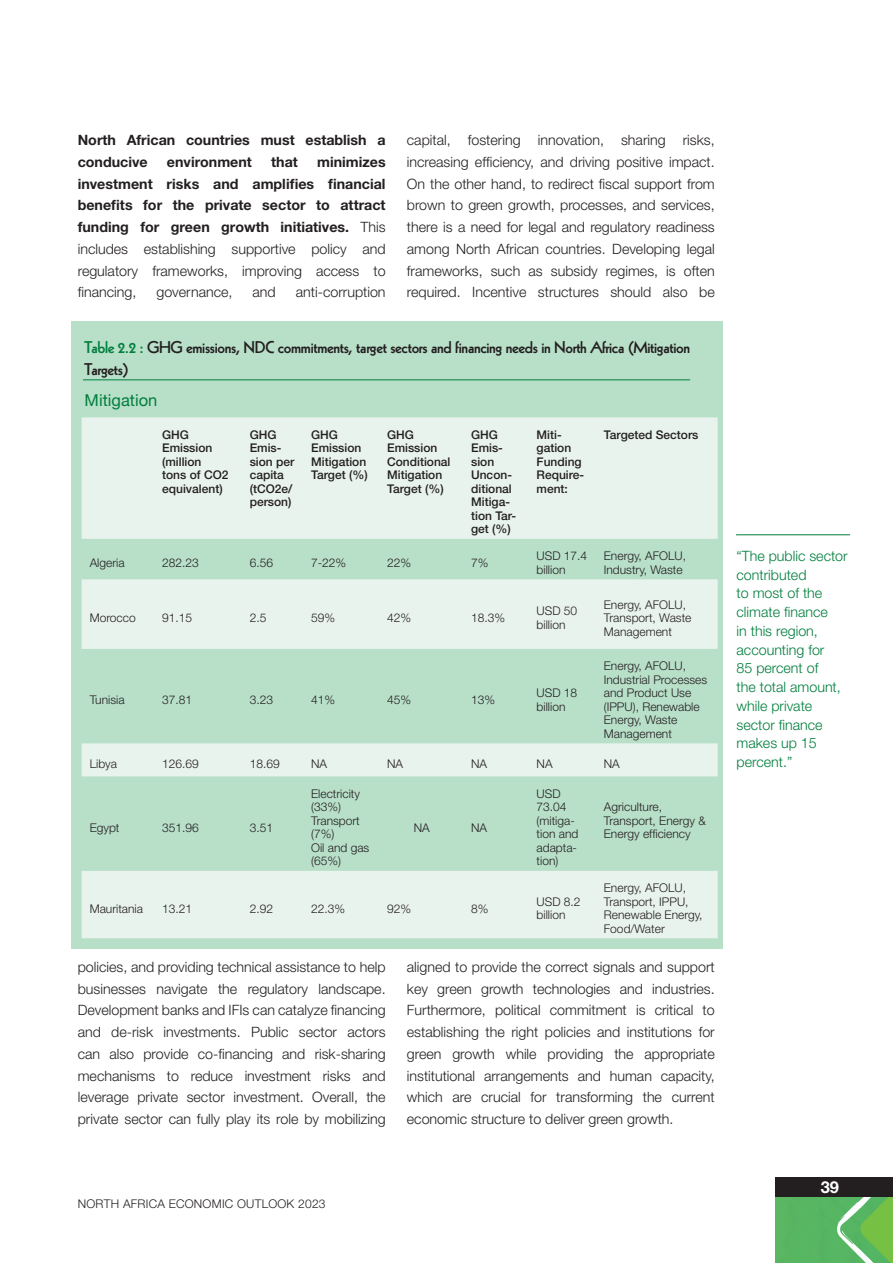
<style>
.page{position:relative;width:893px;height:1263px;background:#fff}
.page>*{position:absolute;margin:0;border:0;box-sizing:border-box;transform-origin:0 0}
.Table{font:800 16.5px/21.8px "Kabel LT Std";letter-spacing:-.02em;color:#231f20}
.tABLESSS{font:16.5px "Helvetica Neue LT Pro";color:#007e3d}
.t1{font:700 16.5px "Helvetica Neue LT Pro";color:#fff}
.t2{font:300 14.25px/21.8px "Helvetica Neue LT Pro";color:#231f20;text-align:justify}
.t3{font:700 14.25px/21.8px "Helvetica Neue LT Pro";color:#231f20}
.tABLESSS-2{font:300 14.25px/18.8px "Helvetica Neue LT Pro";color:#007e3d}
.tABLESSS-3{font:300 12px/13.5px "Helvetica Neue LT Pro";color:#231f20}
.tABLESSS-4{font:500 12px/13.5px "Helvetica Neue LT Pro";color:#231f20}
.tABLESSS-5{font:300 12px "Helvetica Neue LT Pro";letter-spacing:.02em;color:#231f20}
.s1{font-weight:300}
.s2{color:#007e3d}
</style>
<div class="page">
<div style="left:775px;top:1197px;width:58px;height:66px;background:#57b661"></div>
<svg style="left:833px;top:1197px;width:60px;height:66px;background:#72c069"></svg>
<div style="left:775px;top:1177px;width:118px;height:20px;background:#231f20"></div>
<div style="left:72px;top:321px;width:651px;height:627px;background:#b8dfc8"></div>
<hr style="left:83px;top:379px;width:607px;height:1px;background:#007e3d">
<svg style="left:82px;top:417px;width:636px;height:521px;fill:#e9f3ed"></svg>
<hr style="left:736px;top:534px;width:114px;height:1px;background:#007e3d">
<p class="t3" style="left:78px;top:129px;width:309px">North African countries must establish a conducive</p>
<p class="t3" style="left:78px;top:151px;width:309px;text-align:justify;text-indent:239px">minimizes investment risks and amplifies financial benefits for the private sector to attract funding for green growth initiatives. <span class="s1">This includes establishing supportive policy and regulatory frameworks, improving access to financing,</span></p>
<p class="t3" style="left:167px;top:151px;width:86px">environment</p>
<p class="t3" style="left:271px;top:151px;width:28px">that</p>
<p class="t2" style="left:156px;top:281px;width:78px">governance,</p>
<p class="t2" style="left:253px;top:281px;width:25px">and</p>
<p class="t2" style="left:296px;top:281px;width:91px">anti-corruption</p>
<p class="t2" style="left:407px;top:129px;width:309px">capital, fostering innovation, sharing risks, increasing efficiency, and driving positive impact.<br>On the other hand, to redirect fiscal support from brown to green growth, processes, and services, there is a need for legal and regulatory readiness among North African countries. Developing legal frameworks, such as subsidy regimes, is often required. Incentive structures should also be</p>
<p class="Table" style="left:85px;top:336px;width:607px"><span class="s2">Table 2.2 :</span> GHG emissions, NDC commitments, target sectors and financing needs in North Africa (Mitigation<br>Targets)</p>
<p class="tABLESSS" style="left:85px;top:390px;width:74px">Mitigation</p>
<p class="tABLESSS-4" style="left:162px;top:428px;width:68px">GHG<br>Emission (million tons of CO2 equivalent)</p>
<p class="tABLESSS-4" style="left:250px;top:428px;width:46px">GHG<br>Emis&shy;sion per capita (tCO2e/ person)</p>
<p class="tABLESSS-4" style="left:311px;top:428px;width:58px">GHG<br>Emission<br>Mitigation<br>Target (%)</p>
<p class="tABLESSS-4" style="left:387px;top:428px;width:65px">GHG<br>Emission<br>Conditional<br>Mitigation<br>Target (%)</p>
<p class="tABLESSS-4" style="left:471px;top:428px;width:47px">GHG<br>Emis&shy;sion<br>Uncon&shy;ditional<br>Mitiga&shy;tion Tar&shy;get (%)</p>
<p class="tABLESSS-4" style="left:537px;top:428px;width:49px">Miti&shy;gation<br>Funding<br>Require&shy;ment:</p>
<p class="tABLESSS-4" style="left:604px;top:428px;width:96px">Targeted Sectors</p>
<p class="tABLESSS-3" style="left:90px;top:556px;width:36px">Algeria</p>
<p class="tABLESSS-3" style="left:162px;top:556px;width:38px">282.23</p>
<p class="tABLESSS-3" style="left:250px;top:556px;width:25px">6.56</p>
<p class="tABLESSS-3" style="left:311px;top:556px;width:37px">7-22%</p>
<p class="tABLESSS-3" style="left:387px;top:556px;width:26px">22%</p>
<p class="tABLESSS-3" style="left:471px;top:556px;width:19px">7%</p>
<p class="tABLESSS-3" style="left:537px;top:549px;width:52px">USD 17.4 billion</p>
<p class="tABLESSS-3" style="left:604px;top:549px;width:84px">Energy, AFOLU,<br>Industry, Waste</p>
<p class="tABLESSS-3" style="left:90px;top:611px;width:48px">Morocco</p>
<p class="tABLESSS-3" style="left:162px;top:611px;width:32px">91.15</p>
<p class="tABLESSS-3" style="left:250px;top:611px;width:18px">2.5</p>
<p class="tABLESSS-3" style="left:311px;top:611px;width:26px">59%</p>
<p class="tABLESSS-3" style="left:387px;top:611px;width:26px">42%</p>
<p class="tABLESSS-3" style="left:471px;top:611px;width:36px">18.3%</p>
<p class="tABLESSS-3" style="left:537px;top:604px;width:42px">USD 50 billion</p>
<p class="tABLESSS-3" style="left:604px;top:597px;width:89px">Energy, AFOLU,<br>Transport, Waste<br>Management</p>
<p class="tABLESSS-3" style="left:90px;top:693px;width:36px">Tunisia</p>
<p class="tABLESSS-3" style="left:162px;top:693px;width:32px">37.81</p>
<p class="tABLESSS-3" style="left:250px;top:693px;width:25px">3.23</p>
<p class="tABLESSS-3" style="left:311px;top:693px;width:26px">41%</p>
<p class="tABLESSS-3" style="left:387px;top:693px;width:26px">45%</p>
<p class="tABLESSS-3" style="left:471px;top:693px;width:26px">13%</p>
<p class="tABLESSS-3" style="left:537px;top:686px;width:42px">USD 18 billion</p>
<p class="tABLESSS-3" style="left:604px;top:659px;width:105px">Energy, AFOLU,<br>Industrial Processes and Product Use (IPPU), Renewable<br>Energy, Waste<br>Management</p>
<p class="tABLESSS-3" style="left:90px;top:757px;width:29px">Libya</p>
<p class="tABLESSS-3" style="left:162px;top:757px;width:38px">126.69</p>
<p class="tABLESSS-3" style="left:250px;top:757px;width:32px">18.69</p>
<p class="tABLESSS-3" style="left:311px;top:757px;width:18px">NA</p>
<p class="tABLESSS-3" style="left:387px;top:757px;width:18px">NA</p>
<p class="tABLESSS-3" style="left:471px;top:757px;width:18px">NA</p>
<p class="tABLESSS-3" style="left:537px;top:757px;width:18px">NA</p>
<p class="tABLESSS-3" style="left:604px;top:757px;width:18px">NA</p>
<p class="tABLESSS-3" style="left:90px;top:820px;width:31px">Egypt</p>
<p class="tABLESSS-3" style="left:162px;top:820px;width:38px">351.96</p>
<p class="tABLESSS-3" style="left:250px;top:820px;width:25px">3.51</p>
<p class="tABLESSS-3" style="left:311px;top:787px;width:50px">Electricity (33%)</p>
<p class="tABLESSS-3" style="left:311px;top:814px;width:50px">Transport (7%)</p>
<p class="tABLESSS-3" style="left:311px;top:841px;width:60px">Oil and gas (65%)</p>
<p class="tABLESSS-3" style="left:414px;top:820px;width:18px">NA</p>
<p class="tABLESSS-3" style="left:471px;top:820px;width:18px">NA</p>
<p class="tABLESSS-3" style="left:537px;top:787px;width:43px">USD<br>73.04 (mitiga&shy;tion and adapta&shy;tion)</p>
<p class="tABLESSS-3" style="left:90px;top:901px;width:55px">Mauritania</p>
<p class="tABLESSS-3" style="left:162px;top:901px;width:32px">13.21</p>
<p class="tABLESSS-3" style="left:250px;top:901px;width:25px">2.92</p>
<p class="tABLESSS-3" style="left:311px;top:901px;width:36px">22.3%</p>
<p class="tABLESSS-3" style="left:387px;top:901px;width:26px">92%</p>
<p class="tABLESSS-3" style="left:471px;top:901px;width:19px">8%</p>
<p class="tABLESSS-3" style="left:537px;top:894px;width:46px">USD 8.2 billion</p>
<p class="tABLESSS-3" style="left:604px;top:800px;width:103px">Agriculture,<br>Transport, Energy &amp;<br>Energy efficiency</p>
<p class="tABLESSS-3" style="left:604px;top:881px;width:100px">Energy, AFOLU,<br>Transport, IPPU,<br>Renewable Energy,<br>Food/Water</p>
<p class="t2" style="left:78px;top:955px;width:309px">policies, and providing technical assistance to help businesses navigate the regulatory landscape.<br>Development banks and IFIs can catalyze financing and de-risk investments. Public sector actors can also provide co-financing and risk-sharing mechanisms to reduce investment risks and leverage private sector investment. Overall, the private sector can fully play its role by mobilizing</p>
<p class="t2" style="left:407px;top:955px;width:309px">aligned to provide the correct signals and support key green growth technologies and industries.<br>Furthermore, political commitment is critical to establishing the right policies and institutions for green growth while providing the appropriate institutional arrangements and human capacity, which are crucial for transforming the current economic structure to deliver green growth.</p>
<p class="tABLESSS-5" style="left:78px;top:1196px;width:249px">NORTH AFRICA ECONOMIC OUTLOOK 2023</p>
<p class="tABLESSS-2" style="left:736px;top:546px;width:113px">“The public sector contributed<br>to most of the climate finance<br>in this region, accounting for<br>85 percent of<br>the total amount, while private sector finance makes up 15 percent.”</p>
<p class="t1" style="left:821px;top:1177px;width:20px">39</p>
</div>
